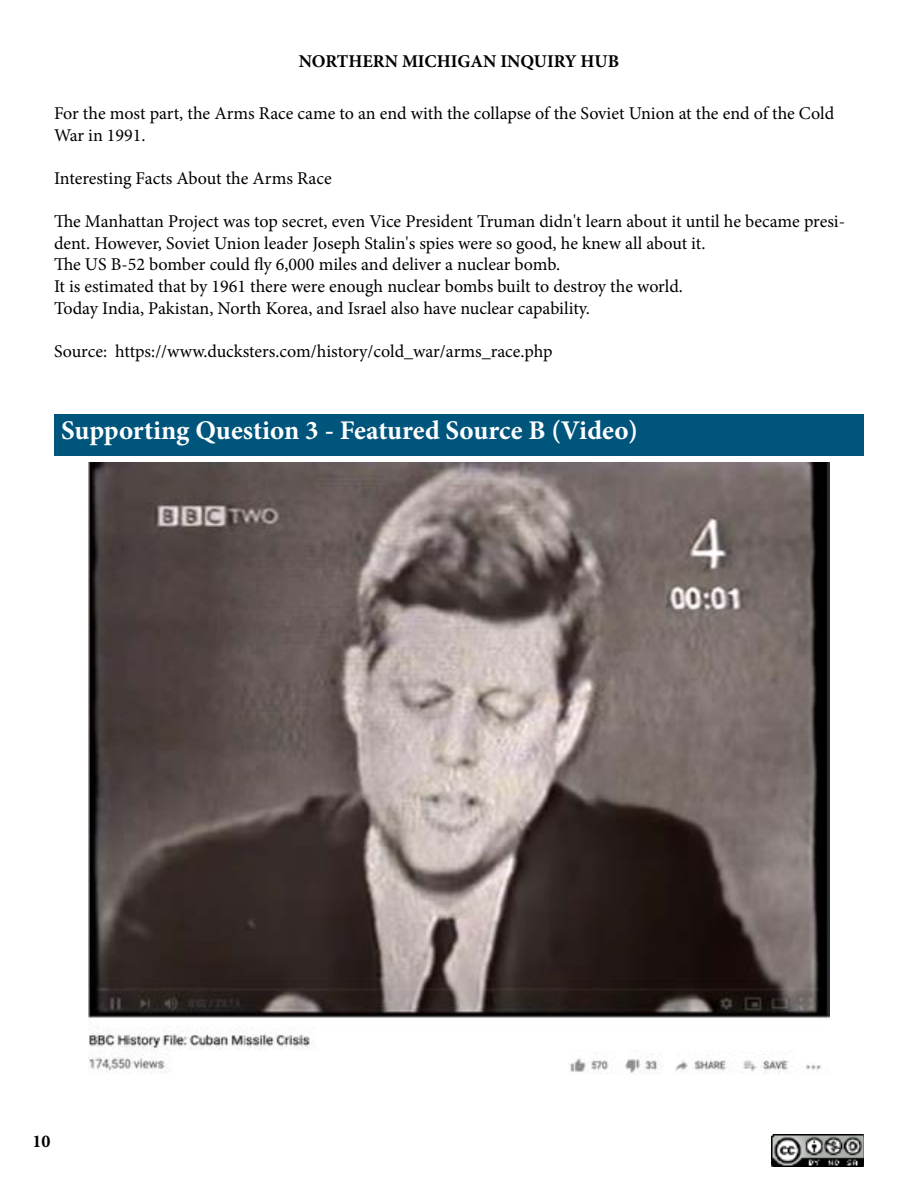
<style>
.page{position:relative;width:918px;height:1188px;background:#fff}
.page>*{position:absolute;margin:0;border:0;box-sizing:border-box;transform-origin:0 0}
.t1{font:700 27px "Minion Pro";color:#fff}
.t2{font:18px/21.6px "Minion Pro";color:#000}
.t3{font:700 18px "Minion Pro";color:#000}
</style>
<div class="page">
<img style="left:772px;top:1134px;width:92px;height:33px">
<img style="left:88px;top:463px;width:742px;height:611px">
<div style="left:54px;top:414px;width:810px;height:41px;background:#00557c"></div>
<p class="t3" style="left:299px;top:49px;width:322px">NORTHERN MICHIGAN INQUIRY HUB</p>
<p class="t2" style="left:54px;top:103px;width:782px">For the most part, the Arms Race came to an end with the collapse of the Soviet Union at the end of the Cold<br>War in 1991.</p>
<p class="t2" style="left:54px;top:168px;width:279px">Interesting Facts About the Arms Race</p>
<p class="t2" style="left:54px;top:211px;width:793px">The Manhattan Project was top secret, even Vice President Truman didn't learn about it until he became presi&shy;dent. However, Soviet Union leader Joseph Stalin's spies were so good, he knew all about it.<br>The US B-52 bomber could fly 6,000 miles and deliver a nuclear bomb.<br>It is estimated that by 1961 there were enough nuclear bombs built to destroy the world.<br>Today India, Pakistan, North Korea, and Israel also have nuclear capability.</p>
<p class="t2" style="left:54px;top:340px;width:500px">Source: https://www.ducksters.com/history/cold_war/arms_race.php</p>
<h1 class="t1" style="left:61px;top:411px;width:578px">Supporting Question 3 - Featured Source B (Video)</h1>
<p class="t3" style="left:32px;top:1129px;width:19px">10</p>
</div>
